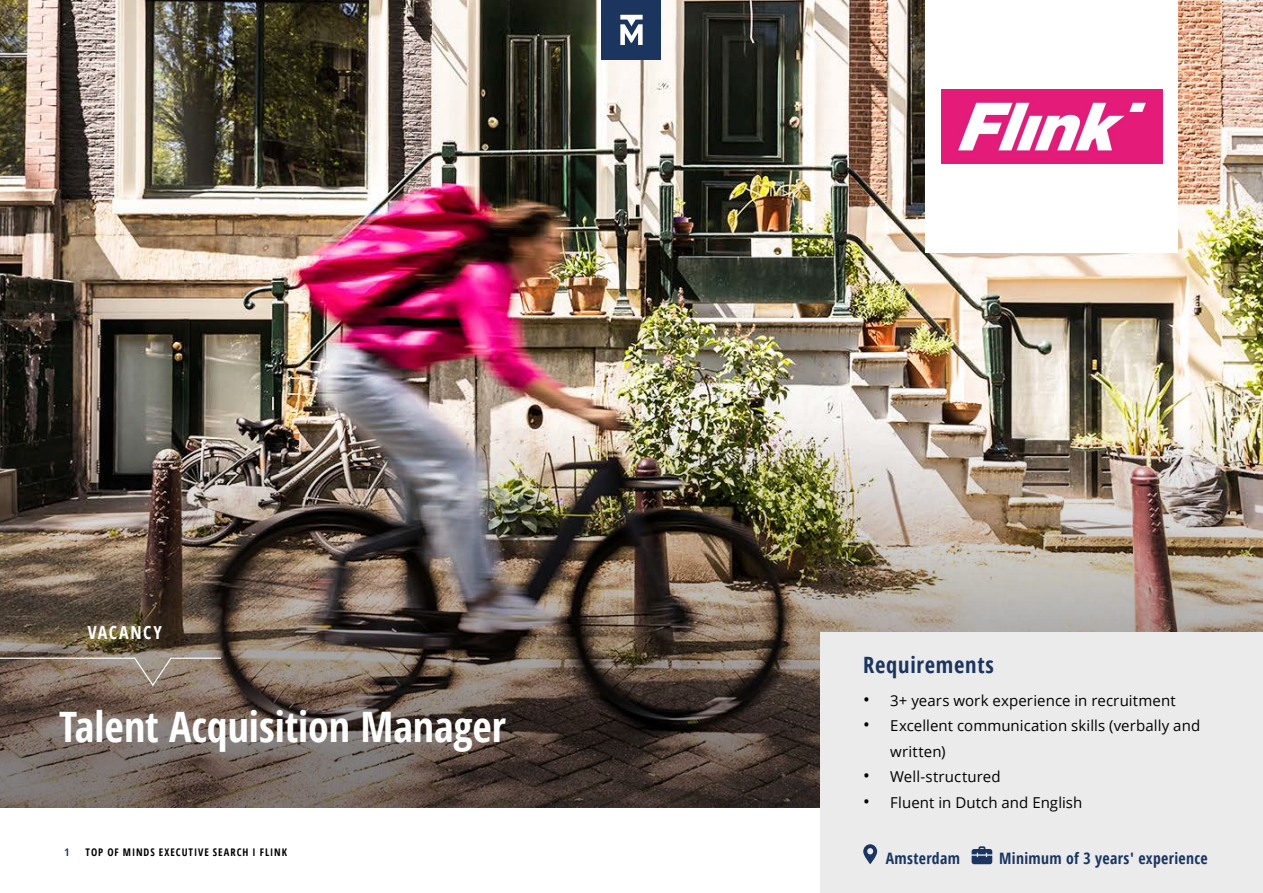
<style>
.page{position:relative;width:1263px;height:893px;background:#fff}
.page>*{position:absolute;margin:0;border:0;box-sizing:border-box;transform-origin:0 0}
.t1{font:700 condensed 42px "Open Sans";letter-spacing:-.005em;color:#fff}
.t2{font:700 condensed 22.5px "Open Sans";letter-spacing:.035em;color:#1a355f}
.t3{font:700 condensed 18px "Open Sans";letter-spacing:.09em;color:#fff}
.t4{font:700 condensed 15.75px "Open Sans";letter-spacing:.02em;color:#1a355f}
.t5{font:15px/25.5px "Open Sans";letter-spacing:.005em;color:#000}
.t6{font:700 condensed 10.5px "Open Sans";letter-spacing:.095em;color:#000}
.t7{font:700 condensed 10.5px "Open Sans";color:#1a355f}
.s1{font-size:18px}
</style>
<div class="page">
<img style="left:0;top:0;width:1263px;height:390px">
<img style="left:0;top:390px;width:1263px;height:418px">
<svg style="left:0;top:657px;width:222px;height:30px;background:#928173"></svg>
<div style="left:821px;top:633px;width:442px;height:260px;background:#ebebec"></div>
<svg style="left:863px;top:844px;width:14px;height:20px"></svg>
<svg style="left:972px;top:846px;width:20px;height:18px"></svg>
<div style="left:925px;top:0;width:253px;height:253px;background:#fff"></div>
<img style="left:941px;top:89px;width:221px;height:74px">
<div style="left:601px;top:0;width:60px;height:60px;background:#1c355e"></div>
<svg style="left:620px;top:15px;width:23px;height:30px"></svg>
<p class="t3" style="left:88px;top:620px;width:76px">VACANCY</p>
<h1 class="t1" style="left:59px;top:698px;width:448px">Talent Acquisition Manager</h1>
<p class="t7" style="left:64px;top:845px;width:6px">1</p>
<p class="t6" style="left:86px;top:845px;width:203px">TOP OF MINDS EXECUTIVE SEARCH I FLINK</p>
<h2 class="t2" style="left:863px;top:649px;width:132px">Requirements</h2>
<p class="t5" style="left:863px;top:687px;width:314px"><span class="s1">•</span> 3+ years work experience in recruitment</p>
<p class="t5" style="left:890px;top:713px;width:311px;text-indent:-27px"><span class="s1">•</span> Excellent communication skills (verbally and written)</p>
<p class="t5" style="left:863px;top:764px;width:139px"><span class="s1">•</span> Well-structured</p>
<p class="t5" style="left:863px;top:789px;width:221px"><span class="s1">•</span> Fluent in Dutch and English</p>
<p class="t4" style="left:886px;top:847px;width:76px">Amsterdam</p>
<p class="t4" style="left:999px;top:847px;width:210px">Minimum of 3 years' experience</p>
</div>
